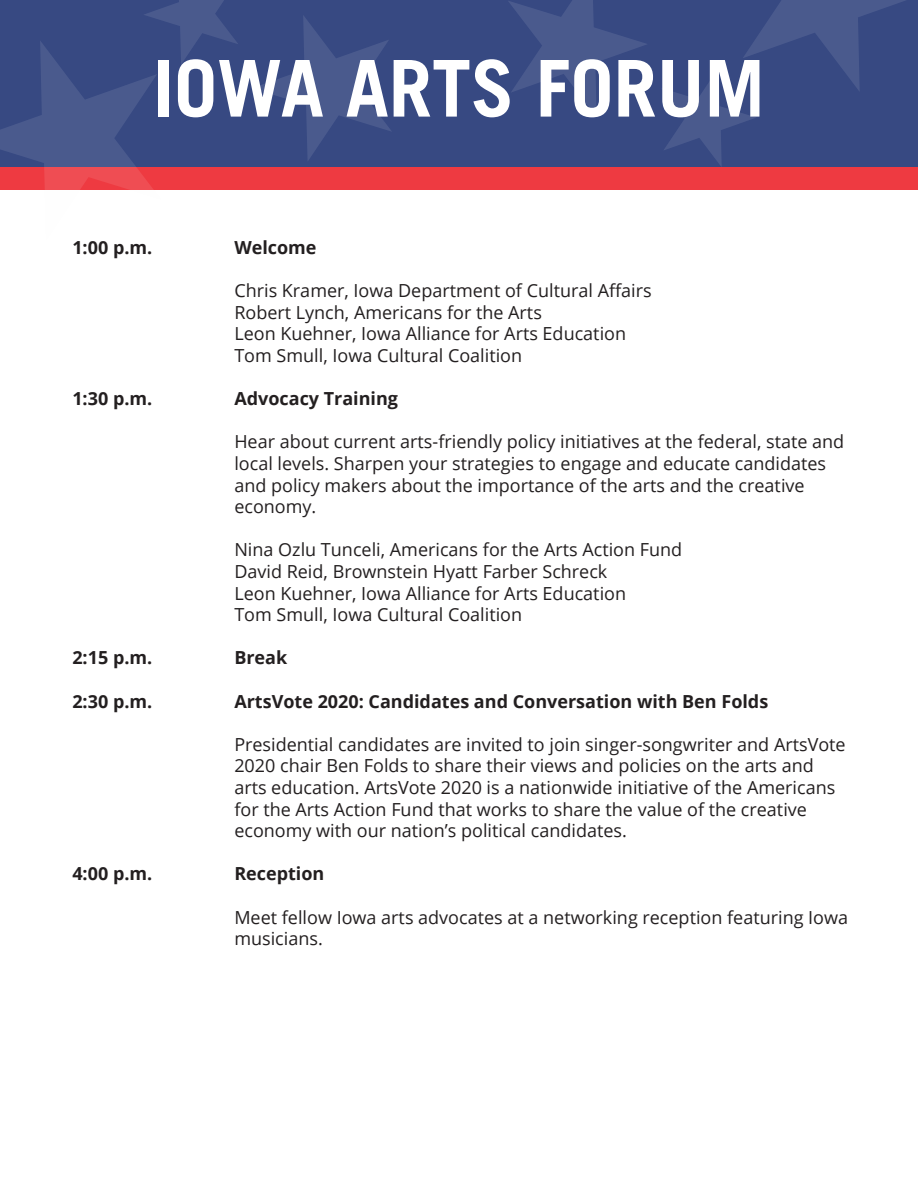
<style>
.page{position:relative;width:918px;height:1188px;background:#fff}
.page>*{position:absolute;margin:0;border:0;box-sizing:border-box;transform-origin:0 0}
.t1{font:700 78.45px "Trade Gothic LT Std";color:#fff}
.t2{font:18px/21.6px "Open Sans";color:#231f20}
.t3{font:700 18px "Open Sans";color:#231f20}
</style>
<div class="page">
<div style="left:0;top:0;width:918px;height:167px;background:#374982"></div>
<div style="left:0;top:167px;width:918px;height:23px;background:#ee3a41"></div>
<svg style="left:253px;top:16px;width:138px;height:144px"></svg>
<svg style="left:0;top:0;width:238px;height:190px"></svg>
<svg style="left:508px;top:0;width:139px;height:116px"></svg>
<svg style="left:662px;top:0;width:243px;height:166px"></svg>
<p class="t1" style="left:152px;top:40px;width:614px">IOWA ARTS FORUM</p>
<p class="t3" style="left:72px;top:235px;width:81px">1:00 p.m.</p>
<p class="t3" style="left:234px;top:235px;width:84px">Welcome</p>
<p class="t2" style="left:234px;top:279px;width:419px">Chris Kramer, Iowa Department of Cultural Affairs</p>
<p class="t2" style="left:234px;top:301px;width:309px">Robert Lynch, Americans for the Arts</p>
<p class="t2" style="left:234px;top:323px;width:393px">Leon Kuehner, Iowa Alliance for Arts Education</p>
<p class="t2" style="left:234px;top:344px;width:289px">Tom Smull, Iowa Cultural Coalition</p>
<p class="t3" style="left:72px;top:386px;width:81px">1:30 p.m.</p>
<p class="t3" style="left:234px;top:386px;width:165px">Advocacy Training</p>
<p class="t2" style="left:234px;top:431px;width:611px">Hear about current arts-friendly policy initiatives at the federal, state and local levels. Sharpen your strategies to engage and educate candidates and policy makers about the importance of the arts and the creative economy.</p>
<p class="t2" style="left:234px;top:539px;width:449px">Nina Ozlu Tunceli, Americans for the Arts Action Fund</p>
<p class="t2" style="left:234px;top:560px;width:375px">David Reid, Brownstein Hyatt Farber Schreck</p>
<p class="t2" style="left:234px;top:582px;width:393px">Leon Kuehner, Iowa Alliance for Arts Education</p>
<p class="t2" style="left:234px;top:603px;width:289px">Tom Smull, Iowa Cultural Coalition</p>
<p class="t3" style="left:72px;top:645px;width:81px">2:15 p.m.</p>
<p class="t3" style="left:234px;top:645px;width:54px">Break</p>
<p class="t3" style="left:72px;top:688px;width:81px">2:30 p.m.</p>
<p class="t3" style="left:234px;top:688px;width:535px">ArtsVote 2020: Candidates and Conversation with Ben Folds</p>
<p class="t2" style="left:234px;top:733px;width:613px">Presidential candidates are invited to join singer-songwriter and ArtsVote 2020 chair Ben Folds to share their views and policies on the arts and arts education. ArtsVote 2020 is a nationwide initiative of the Americans for the Arts Action Fund that works to share the value of the creative economy with our nation’s political candidates.</p>
<p class="t3" style="left:72px;top:861px;width:81px">4:00 p.m.</p>
<p class="t3" style="left:234px;top:861px;width:92px">Reception</p>
<p class="t2" style="left:234px;top:906px;width:615px">Meet fellow Iowa arts advocates at a networking reception featuring Iowa musicians.</p>
</div>
